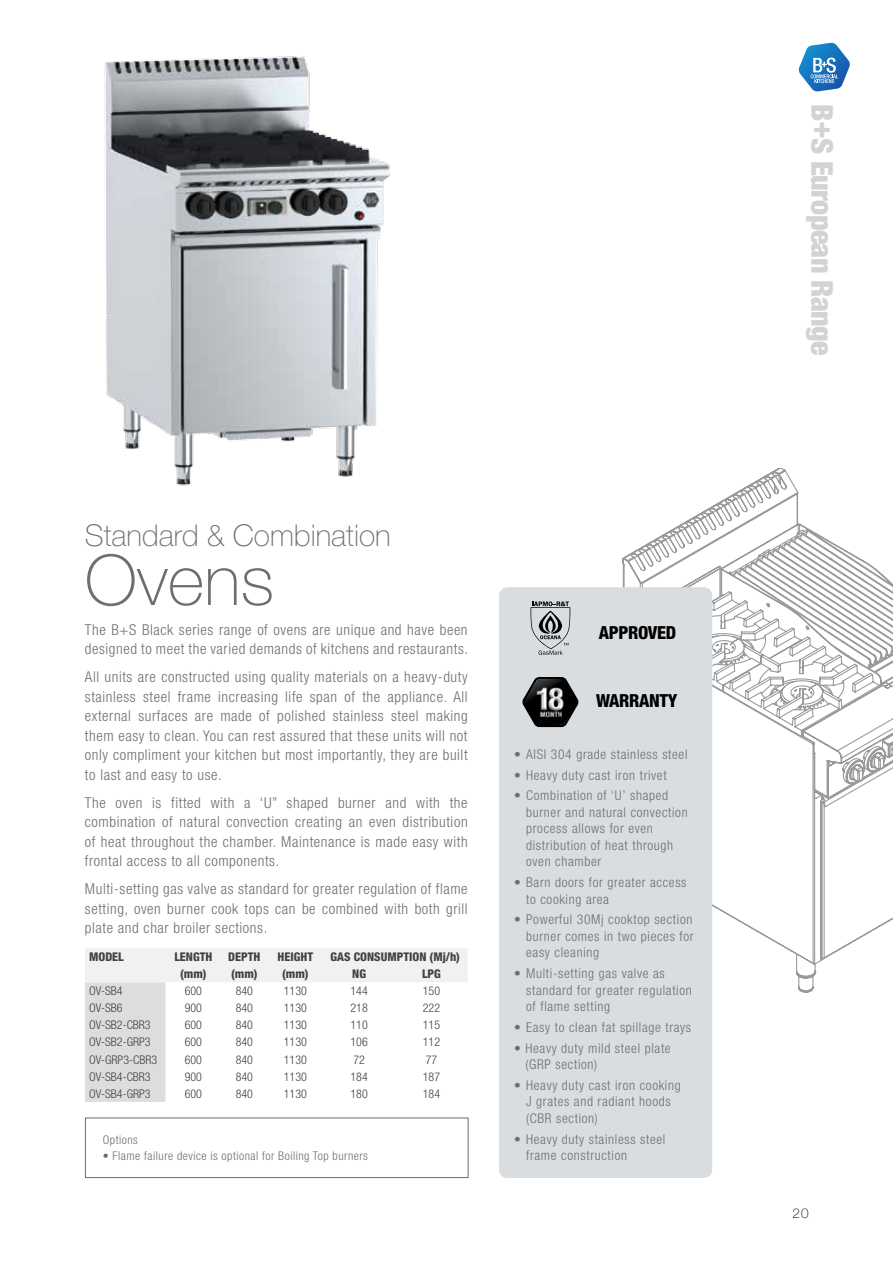
<style>
.page{position:relative;width:893px;height:1263px;background:#fff}
.page>*{position:absolute;margin:0;border:0;box-sizing:border-box;transform-origin:0 0}
.t1{font:100 70.05px "Helvetica Neue LT Std";color:#6d6e71}
.t2{font:100 30px "Helvetica Neue LT Std";color:#6d6e71}
.t3{font:900 condensed 30px "Helvetica Neue LT Std";letter-spacing:-.02em;color:#d1d3d4}
.t4{font:800 condensed 18px "Helvetica Neue LT Std";letter-spacing:-.02em;color:#000}
.t5{font:300 condensed 15px/19.5px "Helvetica Neue LT Std";letter-spacing:.04em;color:#6d6e71;text-align:justify}
.t6{font:300 condensed 13.5px/16.5px "Helvetica Neue LT Std";letter-spacing:.05em;color:#6d6e71}
.t7{font:100 13.5px "Helvetica Neue LT Std";color:#000}
.t8{font:300 condensed 12px "Helvetica Neue LT Std";color:#414042}
.t9{font:800 condensed 12px "Helvetica Neue LT Std";color:#414042}
.t10{font:300 condensed 12px "Helvetica Neue LT Std";letter-spacing:.04em;color:#6d6e71}
</style>
<div class="page">
<svg style="left:622px;top:468px;width:271px;height:525px"></svg>
<div style="left:499px;top:587px;width:213px;height:591px;background:#d9dde0;border-radius:9px"></div>
<svg style="left:85px;top:948px;width:382px;height:154px"></svg>
<svg style="left:798px;top:43px;width:52px;height:49px"></svg>
<svg style="left:530px;top:601px;width:40px;height:54px"></svg>
<svg style="left:522px;top:677px;width:57px;height:50px"></svg>
<img style="left:536px;top:686px;width:29px;height:32px">
<img style="left:104px;top:56px;width:286px;height:430px">
<div style="left:85px;top:1117px;width:383px;height:61px;border:1px solid #6d6e71"></div>
<h2 class="t2" style="left:85px;top:519px;width:307px">Standard &amp; Combination</h2>
<h1 class="t1" style="left:85px;top:540px;width:191px">Ovens</h1>
<p class="t5" style="left:85px;top:620px;width:385px">The B+S Black series range of ovens are unique and have been designed to meet the varied demands of kitchens and restaurants.</p>
<p class="t5" style="left:85px;top:667px;width:384px">All units are constructed using quality materials on a heavy-duty stainless steel frame increasing life span of the appliance. All external surfaces are made of polished stainless steel making them easy to clean. You can rest assured that these units will not only compliment your kitchen but most importantly, they are built to last and easy to use.</p>
<p class="t5" style="left:85px;top:793px;width:384px">The oven is fitted with a ‘U” shaped burner and with the combination of natural convection creating an even distribution of heat throughout the chamber. Maintenance is made easy with frontal access to all components.</p>
<p class="t5" style="left:85px;top:879px;width:384px">Multi-setting gas valve as standard for greater regulation of flame setting, oven burner cook tops can be combined with both grill plate and char broiler sections.</p>
<p class="t9" style="left:89px;top:949px;width:36px">MODEL</p>
<p class="t9" style="left:174px;top:949px;width:39px">LENGTH</p>
<p class="t9" style="left:228px;top:949px;width:34px">DEPTH</p>
<p class="t9" style="left:278px;top:949px;width:37px">HEIGHT</p>
<p class="t9" style="left:331px;top:949px;width:131px">GAS CONSUMPTION (Mj/h)</p>
<p class="t9" style="left:180px;top:966px;width:79px">(mm) (mm)</p>
<p class="t9" style="left:282px;top:966px;width:28px">(mm)</p>
<p class="t9" style="left:352px;top:966px;width:15px">NG</p>
<p class="t9" style="left:422px;top:966px;width:20px">LPG</p>
<p class="t8" style="left:89px;top:984px;width:35px">OV-SB4</p>
<p class="t8" style="left:185px;top:984px;width:19px">600</p>
<p class="t8" style="left:236px;top:984px;width:19px">840</p>
<p class="t8" style="left:284px;top:984px;width:25px">1130</p>
<p class="t8" style="left:351px;top:984px;width:19px">144</p>
<p class="t8" style="left:423px;top:984px;width:19px">150</p>
<p class="t8" style="left:89px;top:1001px;width:35px">OV-SB6</p>
<p class="t8" style="left:185px;top:1001px;width:19px">900</p>
<p class="t8" style="left:236px;top:1001px;width:19px">840</p>
<p class="t8" style="left:284px;top:1001px;width:25px">1130</p>
<p class="t8" style="left:351px;top:1001px;width:19px">218</p>
<p class="t8" style="left:423px;top:1001px;width:19px">222</p>
<p class="t8" style="left:89px;top:1018px;width:63px">OV-SB2-CBR3</p>
<p class="t8" style="left:185px;top:1018px;width:19px">600</p>
<p class="t8" style="left:236px;top:1018px;width:19px">840</p>
<p class="t8" style="left:284px;top:1018px;width:25px">1130</p>
<p class="t8" style="left:351px;top:1018px;width:19px">110</p>
<p class="t8" style="left:423px;top:1018px;width:19px">115</p>
<p class="t8" style="left:89px;top:1035px;width:63px">OV-SB2-GRP3</p>
<p class="t8" style="left:185px;top:1035px;width:19px">600</p>
<p class="t8" style="left:236px;top:1035px;width:19px">840</p>
<p class="t8" style="left:284px;top:1035px;width:25px">1130</p>
<p class="t8" style="left:351px;top:1035px;width:19px">106</p>
<p class="t8" style="left:423px;top:1035px;width:19px">112</p>
<p class="t8" style="left:89px;top:1052px;width:69px">OV-GRP3-CBR3</p>
<p class="t8" style="left:185px;top:1052px;width:19px">600</p>
<p class="t8" style="left:236px;top:1052px;width:19px">840</p>
<p class="t8" style="left:284px;top:1052px;width:25px">1130</p>
<p class="t8" style="left:353px;top:1052px;width:13px">72</p>
<p class="t8" style="left:426px;top:1052px;width:13px">77</p>
<p class="t8" style="left:89px;top:1069px;width:63px">OV-SB4-CBR3</p>
<p class="t8" style="left:185px;top:1069px;width:19px">900</p>
<p class="t8" style="left:236px;top:1069px;width:19px">840</p>
<p class="t8" style="left:284px;top:1069px;width:25px">1130</p>
<p class="t8" style="left:351px;top:1069px;width:19px">184</p>
<p class="t8" style="left:423px;top:1069px;width:19px">187</p>
<p class="t8" style="left:89px;top:1086px;width:63px">OV-SB4-GRP3</p>
<p class="t8" style="left:185px;top:1086px;width:19px">600</p>
<p class="t8" style="left:236px;top:1086px;width:19px">840</p>
<p class="t8" style="left:284px;top:1086px;width:25px">1130</p>
<p class="t8" style="left:351px;top:1086px;width:19px">180</p>
<p class="t8" style="left:423px;top:1086px;width:19px">184</p>
<p class="t10" style="left:103px;top:1133px;width:37px">Options</p>
<p class="t10" style="left:103px;top:1149px;width:267px">• Flame failure device is optional for Boiling Top burners</p>
<p class="t4" style="left:599px;top:621px;width:79px">APPROVED</p>
<p class="t4" style="left:596px;top:689px;width:83px">WARRANTY</p>
<p class="t6" style="left:514px;top:746px;width:175px">• AISI 304 grade stainless steel</p>
<p class="t6" style="left:514px;top:766px;width:154px">• Heavy duty cast iron trivet</p>
<p class="t6" style="left:526px;top:787px;width:163px;text-indent:-12px">• Combination of ‘U’ shaped burner and natural convection process allows for even distribution of heat through oven chamber</p>
<p class="t6" style="left:526px;top:874px;width:162px;text-indent:-12px">• Barn doors for greater access to cooking area</p>
<p class="t6" style="left:526px;top:911px;width:169px;text-align:justify;text-indent:-12px">• Powerful 30Mj cooktop section burner comes in two pieces for easy cleaning</p>
<p class="t6" style="left:526px;top:965px;width:167px;text-indent:-12px">• Multi-setting gas valve as standard for greater regulation of flame setting</p>
<p class="t6" style="left:514px;top:1019px;width:179px">• Easy to clean fat spillage trays</p>
<p class="t6" style="left:525px;top:1039px;width:147px;text-indent:-11px">• Heavy duty mild steel plate (GRP section)</p>
<p class="t6" style="left:526px;top:1077px;width:156px;text-indent:-12px">• Heavy duty cast iron cooking<br>J grates and radiant hoods (CBR section)</p>
<p class="t6" style="left:526px;top:1130px;width:141px;text-indent:-12px">• Heavy duty stainless steel frame construction</p>
<h2 class="t3" style="left:840px;top:104px;width:253px;rotate:90deg">B+S European Range</h2>
<p class="t7" style="left:793px;top:1205px;width:18px">20</p>
</div>
